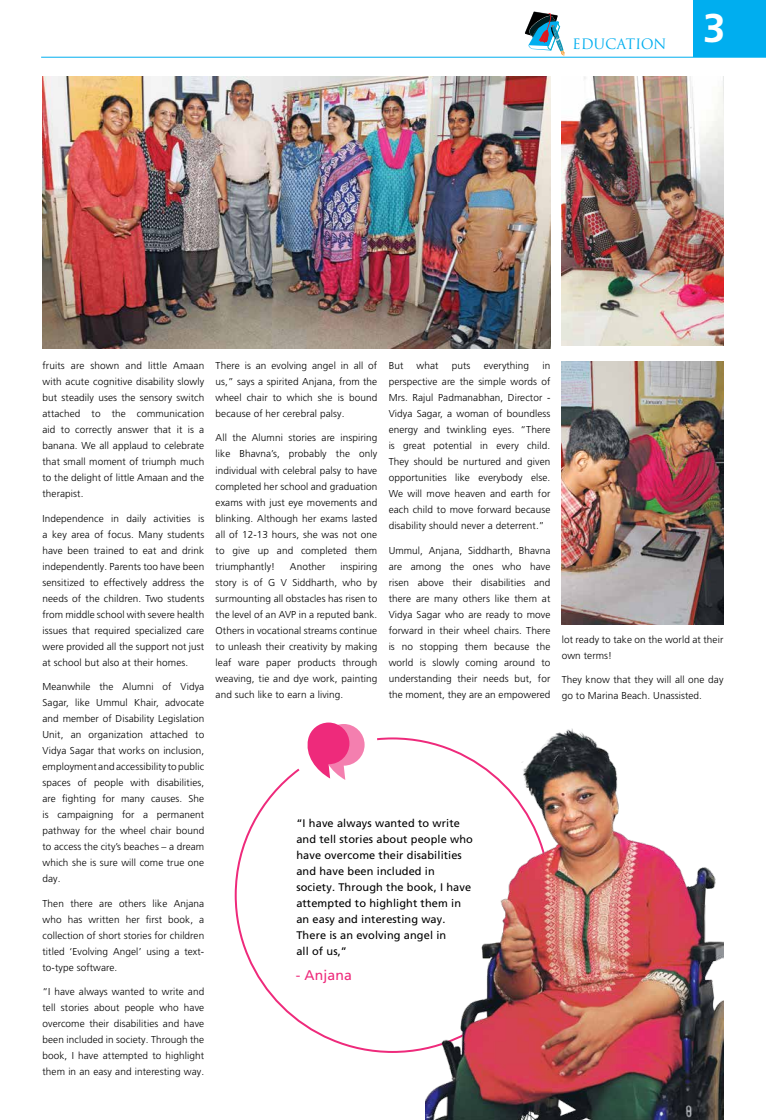
<style>
.page{position:relative;width:766px;height:1120px;background:#fff}
.page>*{position:absolute;margin:0;border:0;box-sizing:border-box;transform-origin:0 0}
.t1{font:700 40px "Frutiger LT Pro";color:#fff}
.t2{font:14px "Trajan Pro";color:#00aeef}
.t3{font:14px "Frutiger LT Pro";letter-spacing:.01em;color:#ee2a7b}
.t4{font:11px/16px "Frutiger LT Pro";letter-spacing:.01em;color:#000}
.t5{font:300 10px/16px "Frutiger LT Pro";letter-spacing:.01em;color:#000;text-align:justify}
</style>
<div class="page">
<svg style="left:234px;top:737px;width:191px;height:316px"></svg>
<img style="left:43px;top:77px;width:507px;height:272px">
<img style="left:425px;top:728px;width:298px;height:392px">
<svg style="left:304px;top:722px;width:60px;height:58px"></svg>
<img style="left:561px;top:77px;width:162px;height:269px">
<img style="left:561px;top:361px;width:162px;height:264px">
<hr style="left:41px;top:57px;width:724px;height:1px;background:#00aeef">
<div style="left:693px;top:0;width:72px;height:57px;background:#00aeef"></div>
<svg style="left:524px;top:11px;width:40px;height:46px"></svg>
<h2 class="t2" style="left:572px;top:35px;width:96px">EDUCATION</h2>
<h1 class="t1" style="left:702px;top:5px;width:24px">3</h1>
<p class="t5" style="left:43px;top:358px;width:163px">fruits are shown and little Amaan with acute cognitive disability slowly but steadily uses the sensory switch attached to the communication aid to correctly answer that it is a banana. We all applaud to celebrate that small moment of triumph much to the delight of little Amaan and the therapist.</p>
<p class="t5" style="left:43px;top:510px;width:163px">Independence in daily activities is a key area of focus. Many students have been trained to eat and drink independently. Parents too have been sensitized to effectively address the needs of the children. Two students from middle school with severe health issues that required specialized care were provided all the support not just at school but also at their homes.</p>
<p class="t5" style="left:43px;top:679px;width:163px">Meanwhile the Alumni of Vidya Sagar, like Ummul Khair, advocate and member of Disability Legislation Unit, an organization attached to Vidya Sagar that works on inclusion, employment and accessibility to public spaces of people with disabilities, are fighting for many causes. She is campaigning for a permanent pathway for the wheel chair bound to access the city’s beaches – a dream which she is sure will come true one day.</p>
<p class="t5" style="left:43px;top:895px;width:163px">Then there are others like Anjana who has written her first book, a collection of short stories for children titled ‘Evolving Angel’ using a text&shy;to-type software.</p>
<p class="t5" style="left:43px;top:984px;width:163px">“I have always wanted to write and tell stories about people who have overcome their disabilities and have been included in society. Through the book, I have attempted to highlight them in an easy and interesting way.</p>
<p class="t5" style="left:215px;top:357px;width:163px">There is an evolving angel in all of us,” says a spirited Anjana, from the wheel chair to which she is bound because of her cerebral palsy.</p>
<p class="t5" style="left:215px;top:430px;width:163px">All the Alumni stories are inspiring like Bhavna’s, probably the only individual with celebral palsy to have completed her school and graduation exams with just eye movements and blinking. Although her exams lasted all of 12-13 hours, she was not one to give up and completed them triumphantly!</p>
<p class="t5" style="left:290px;top:558px;width:37px">Another</p>
<p class="t5" style="left:215px;top:558px;width:163px;text-indent:125px">inspiring story is of G V Siddharth, who by surmounting all obstacles has risen to the level of an AVP in a reputed bank.<br>Others in vocational streams continue to unleash their creativity by making leaf ware paper products through weaving, tie and dye work, painting and such like to earn a living.</p>
<p class="t5" style="left:388px;top:358px;width:16px">But</p>
<p class="t5" style="left:416px;top:358px;width:23px">what</p>
<p class="t5" style="left:452px;top:358px;width:20px">puts</p>
<p class="t5" style="left:483px;top:358px;width:47px">everything</p>
<p class="t5" style="left:388px;top:358px;width:163px;text-indent:154px">in perspective are the simple words of Mrs. Rajul Padmanabhan, Director - Vidya Sagar, a woman of boundless energy and twinkling eyes. “There is great potential in every child.<br>They should be nurtured and given opportunities like everybody else.<br>We will move heaven and earth for each child to move forward because disability should never a deterrent.”</p>
<p class="t5" style="left:388px;top:542px;width:163px">Ummul, Anjana, Siddharth, Bhavna are among the ones who have risen above their disabilities and there are many others like them at Vidya Sagar who are ready to move forward in their wheel chairs. There is no stopping them because the world is slowly coming around to understanding their needs but, for the moment, they are an empowered</p>
<p class="t4" style="left:296px;top:815px;width:178px">“I have always wanted to write and tell stories about people who have overcome their disabilities and have been included in society. Through the book, I have attempted to highlight them in an easy and interesting way.<br>There is an evolving angel in<br>all of us,”</p>
<h2 class="t3" style="left:296px;top:966px;width:58px">- Anjana</h2>
<p class="t5" style="left:561px;top:631px;width:163px">lot ready to take on the world at their own terms!</p>
<p class="t5" style="left:561px;top:671px;width:163px">They know that they will all one day go to Marina Beach. Unassisted.</p>
</div>
